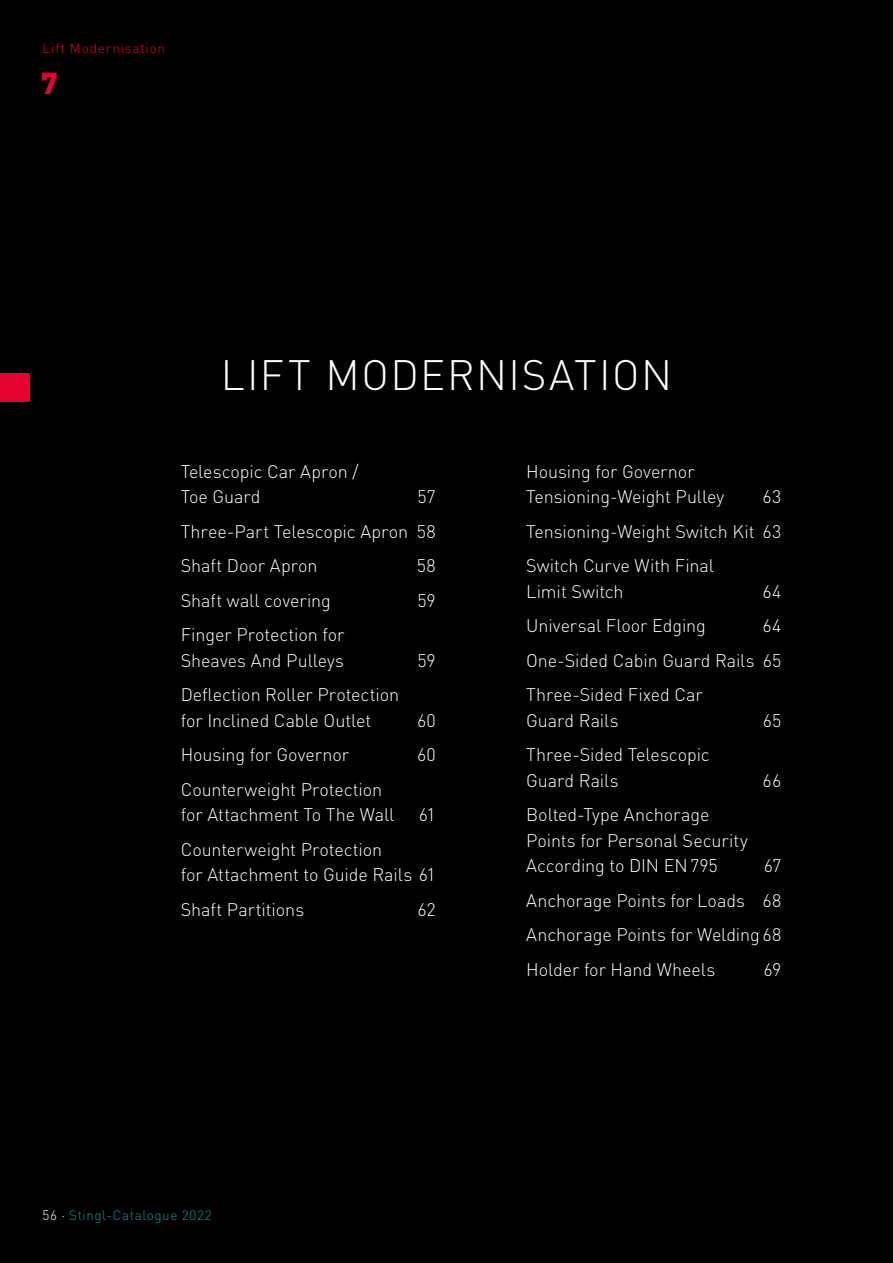
<style>
.page{position:relative;width:893px;height:1263px;background:#000}
.page>*{position:absolute;margin:0;border:0;box-sizing:border-box;transform-origin:0 0}
.t1{font:300 42px "DIN";letter-spacing:.035em;color:#fff}
.t2{font:900 30px "DIN";color:#e4032e}
.t3{font:300 18px/25.5px "DIN";letter-spacing:-.005em;color:#fff}
.t4{font:300 13.5px "DIN";letter-spacing:.04em;color:#009b97}
.t5{font:300 13.5px "DIN";letter-spacing:.06em;color:#e4032e}
.s1{color:#fff}
</style>
<div class="page">
<div style="left:0;top:373px;width:30px;height:29px;background:#e4032e"></div>
<p class="t5" style="left:43px;top:40px;width:124px">Lift Modernisation</p>
<h2 class="t2" style="left:41px;top:63px;width:18px">7</h2>
<h1 class="t1" style="left:221px;top:349px;width:453px">LIFT MODERNISATION</h1>
<p class="t3" style="left:181px;top:458px;width:179px">Telescopic Car Apron /<br>Toe Guard</p>
<p class="t3" style="left:181px;top:479px;width:257px;line-height:34.5px;text-align:justify;text-indent:237px">57<br>Three-Part Telescopic Apron 58<br>Shaft Door Apron</p>
<p class="t3" style="left:417px;top:553px;width:20px">58</p>
<p class="t3" style="left:181px;top:587px;width:152px">Shaft wall covering</p>
<p class="t3" style="left:417px;top:587px;width:20px">59</p>
<p class="t3" style="left:181px;top:622px;width:165px">Finger Protection for<br>Sheaves And Pulleys</p>
<p class="t3" style="left:417px;top:647px;width:20px">59</p>
<p class="t3" style="left:181px;top:682px;width:220px">Deflection Roller Protection for Inclined Cable Outlet</p>
<p class="t3" style="left:417px;top:707px;width:20px">60</p>
<p class="t3" style="left:181px;top:742px;width:170px">Housing for Governor</p>
<p class="t3" style="left:417px;top:742px;width:20px">60</p>
<p class="t3" style="left:181px;top:776px;width:215px">Counterweight Protection for Attachment To The Wall</p>
<p class="t3" style="left:419px;top:802px;width:19px">61</p>
<p class="t3" style="left:181px;top:836px;width:257px">Counterweight Protection<br>for Attachment to Guide Rails 61</p>
<p class="t3" style="left:181px;top:896px;width:125px">Shaft Partitions</p>
<p class="t3" style="left:417px;top:896px;width:20px">62</p>
<p class="t3" style="left:526px;top:458px;width:200px">Housing for Governor<br>Tensioning-Weight Pulley</p>
<p class="t3" style="left:526px;top:479px;width:257px;line-height:34.5px;text-align:justify;text-indent:236px">63<br>Tensioning-Weight Switch Kit 63<br>Switch Curve With Final</p>
<p class="t3" style="left:526px;top:578px;width:99px">Limit Switch</p>
<p class="t3" style="left:762px;top:578px;width:20px">64</p>
<p class="t3" style="left:526px;top:613px;width:181px">Universal Floor Edging</p>
<p class="t3" style="left:526px;top:608px;width:257px;line-height:34.5px;text-align:justify;text-indent:236px">64<br>One-Sided Cabin Guard Rails 65<br>Three-Sided Fixed Car</p>
<p class="t3" style="left:526px;top:707px;width:94px">Guard Rails</p>
<p class="t3" style="left:763px;top:707px;width:20px">65</p>
<p class="t3" style="left:526px;top:742px;width:185px">Three-Sided Telescopic<br>Guard Rails</p>
<p class="t3" style="left:763px;top:767px;width:20px">66</p>
<p class="t3" style="left:526px;top:802px;width:223px">Bolted-Type Anchorage<br>Points for Personal Security<br>According to DIN EN795</p>
<p class="t3" style="left:526px;top:848px;width:257px;line-height:34.5px;text-align:justify;text-indent:237px">67<br>Anchorage Points for Loads 68<br>Anchorage Points for Welding 68<br>Holder for Hand Wheels</p>
<p class="t3" style="left:763px;top:956px;width:19px">69</p>
<p class="t4" style="left:43px;top:1207px;width:171px"><span class="s1">56 ·</span> Stingl-Catalogue 2022</p>
</div>
